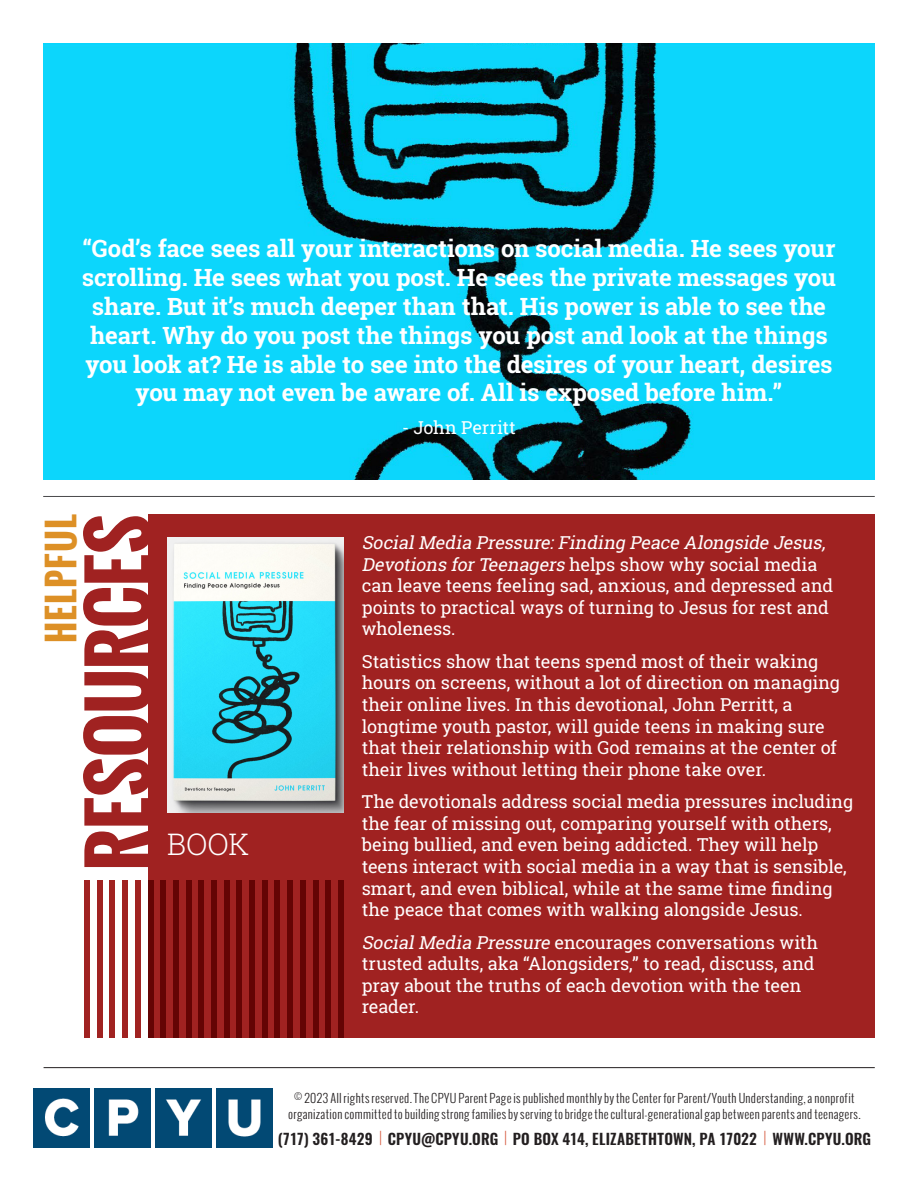
<style>
.page{position:relative;width:918px;height:1188px;background:#fff}
.page>*{position:absolute;margin:0;border:0;box-sizing:border-box;transform-origin:0 0}
.t1{font:700 75px "Oswald";letter-spacing:-.005em;color:#a02221}
.t2{font:700 36px "Oswald";letter-spacing:.03em;color:#dd9026}
.t3{font:300 30px "Roboto Slab";color:#fff}
.t4{font:700 24px/28.8px "Roboto Slab";letter-spacing:-.01em;color:#fff;text-align:center}
.t5{font:18px/21.6px "Roboto Slab";letter-spacing:-.005em;color:#fff}
.Copy{font:600 15px "Oswald";letter-spacing:.01em;color:#231f20}
.Copy-2{font:300 12px/16.5px "Oswald";letter-spacing:.02em;color:#231f20;text-align:center}
.s1{font-style:italic}
.s2{font-weight:200;color:#d24d2f}
</style>
<div class="page">
<img style="left:34px;top:1088px;width:239px;height:60px">
<hr style="left:44px;top:1067px;width:831px;height:1px;background:#231f20">
<img style="left:43px;top:43px;width:832px;height:437px">
<div style="left:148px;top:514px;width:727px;height:524px;background:#a02221"></div>
<hr style="left:43px;top:496px;width:832px;height:1px;background:#48484a">
<div style="left:84px;top:880px;width:6px;height:158px;background:#a02221"></div>
<div style="left:97px;top:880px;width:6px;height:158px;background:#a02221"></div>
<div style="left:110px;top:880px;width:5px;height:158px;background:#a02221"></div>
<div style="left:122px;top:880px;width:6px;height:158px;background:#a02221"></div>
<div style="left:135px;top:880px;width:6px;height:158px;background:#a02221"></div>
<div style="left:148px;top:880px;width:5px;height:158px;background:#640404"></div>
<div style="left:160px;top:880px;width:6px;height:158px;background:#640404"></div>
<div style="left:173px;top:880px;width:6px;height:158px;background:#640404"></div>
<div style="left:186px;top:880px;width:6px;height:158px;background:#640404"></div>
<div style="left:198px;top:880px;width:6px;height:158px;background:#640404"></div>
<div style="left:211px;top:880px;width:6px;height:158px;background:#640404"></div>
<div style="left:224px;top:880px;width:6px;height:158px;background:#640404"></div>
<div style="left:237px;top:880px;width:5px;height:158px;background:#640404"></div>
<div style="left:249px;top:880px;width:6px;height:158px;background:#640404"></div>
<div style="left:262px;top:880px;width:6px;height:158px;background:#640404"></div>
<div style="left:275px;top:880px;width:5px;height:158px;background:#640404"></div>
<div style="left:287px;top:880px;width:6px;height:158px;background:#640404"></div>
<div style="left:300px;top:880px;width:6px;height:158px;background:#640404"></div>
<div style="left:313px;top:880px;width:5px;height:158px;background:#640404"></div>
<div style="left:325px;top:880px;width:6px;height:158px;background:#640404"></div>
<div style="left:338px;top:880px;width:6px;height:158px;background:#640404"></div>
<img style="left:168px;top:538px;width:175px;height:274px">
<p class="t4" style="left:82px;top:234px;width:756px">“God’s face sees all your interactions on social media. He sees your scrolling. He sees what you post. He sees the private messages you share. But it’s much deeper than that. His power is able to see the heart. Why do you post the things you post and look at the things you look at? He is able to see into the desires of your heart, desires you may not even be aware of. All is exposed before him.”</p>
<p class="t5" style="left:402px;top:416px;width:115px">- John Perritt</p>
<p class="t2" style="left:34px;top:643px;width:130px;rotate:-90deg">HELPFUL</p>
<p class="t1" style="left:62px;top:871px;width:358px;rotate:-90deg">RESOURCES</p>
<p class="t3" style="left:167px;top:824px;width:84px">BOOK</p>
<p class="t5" style="left:362px;top:531px;width:473px"><span class="s1">SocialMedia Pressure:Finding Peace Alongside Jesus, Devotions forTeenagers</span> helps show why social media can leave teens feeling sad, anxious, and depressed and points to practical ways of turning to Jesus for rest and wholeness.</p>
<p class="t5" style="left:362px;top:650px;width:480px">Statistics show that teens spend most of their waking hours on screens, without a lot of direction on managing their online lives. In this devotional, John Perritt, a longtime youth pastor, will guide teens in making sure that their relationship with God remains at the center of their lives without letting their phone take over.</p>
<p class="t5" style="left:362px;top:791px;width:493px">The devotionals address social media pressures including the fear of missing out, comparing yourself with others, being bullied, and even being addicted. They will help teens interact with social media in a way that is sensible, smart, and even biblical, while at the same time finding the peace that comes with walking alongside Jesus.</p>
<p class="t5" style="left:362px;top:931px;width:458px"><span class="s1">SocialMedia Pressure</span> encourages conversations with trusted adults, aka “Alongsiders,” to read, discuss, and pray about the truths of each devotion with the teen reader.</p>
<p class="Copy-2" style="left:288px;top:1089px;width:574px">© 2023 All rights reserved. The CPYU Parent Page is published monthly by the Center for Parent/Youth Understanding, a nonprofit organization committed to building strong families by serving to bridge the cultural-generational gap between parents and teenagers.</p>
<p class="Copy" style="left:278px;top:1128px;width:595px">(717) 361-8429 <span class="s2">|</span> CPYU@CPYU.ORG <span class="s2">|</span> PO BOX 414, ELIZABETHTOWN, PA 17022 <span class="s2">|</span> WWW.CPYU.ORG</p>
</div>
